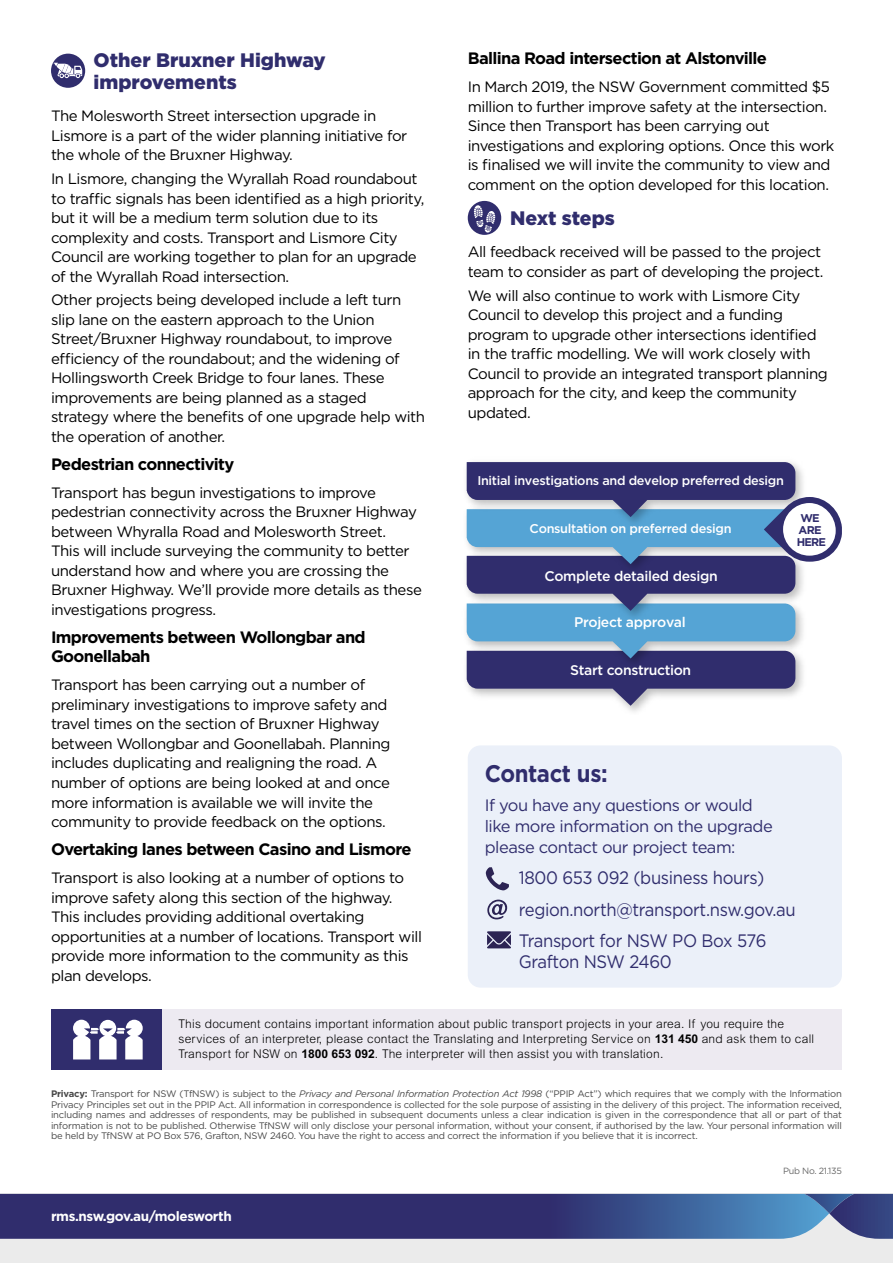
<style>
.page{position:relative;width:893px;height:1263px;background:#fff}
.page>*{position:absolute;margin:0;border:0;box-sizing:border-box;transform-origin:0 0}
.Contact_Sub{font:700 24px "Gotham";letter-spacing:-.02em;color:#302d6d;scale:.93 1}
.t1{font:900 19.5px/22.5px "Gotham";color:#302d6d}
.Contact_Bullets{font:18px/21px "Gotham";letter-spacing:-.02em;color:#302d6d;scale:.93 1}
.t2{font:700 16.5px/19.5px "Gotham";letter-spacing:-.04em;color:#000}
.Contact_Body{font:16.5px/21px "Gotham";letter-spacing:-.03em;color:#302d6d}
.t3{font:15px/19.5px "Gotham";letter-spacing:-.03em;color:#000}
.t4{font:500 13.95px "Gotham";letter-spacing:-.025em;color:#fff}
.TfNSW_Contact_Detail{font:700 13.5px "Gotham";letter-spacing:-.03em;color:#fff}
.t5{font:500 12.75px "Gotham";letter-spacing:-.025em;color:#fff}
.TRANSLATION{font:300 12px/15px "Arial MT Std";letter-spacing:.02em;color:#000}
.t6{font:700 11.25px/11.9px "Gotham";letter-spacing:-.07em;color:#302d6d;text-align:center}
.Privacy_Note{font:9.45px/10.5px "Gotham";letter-spacing:-.02em;color:#484848;text-align:justify}
.t7{font:9px "Gotham";letter-spacing:-.03em;color:#666}
.s1{font-weight:700}
.s2{font-style:italic}
</style>
<div class="page">
<div style="left:0;top:1194px;width:893px;height:69px;background:#ebebeb"></div>
<svg style="left:467px;top:462px;width:375px;height:244px;background:#7084ad"></svg>
<div style="left:783px;top:503px;width:53px;height:53px;background:#fff;border-radius:50%"></div>
<svg style="left:0;top:1194px;width:893px;height:45px;background:#39437f"></svg>
<div style="left:51px;top:1009px;width:112px;height:61px;background:#302d6d"></div>
<div style="left:163px;top:1009px;width:679px;height:61px;background:#edeaf1"></div>
<svg style="left:73px;top:1020px;width:70px;height:39px"></svg>
<div style="left:468px;top:745px;width:374px;height:242px;background:#ebf0f9;border-radius:13px"></div>
<svg style="left:486px;top:867px;width:23px;height:23px"></svg>
<svg style="left:487px;top:900px;width:21px;height:19px"></svg>
<svg style="left:487px;top:931px;width:24px;height:17px"></svg>
<div style="left:468px;top:201px;width:33px;height:34px;background:#302d6d;border-radius:50%"></div>
<svg style="left:474px;top:205px;width:21px;height:28px"></svg>
<div style="left:51px;top:54px;width:34px;height:34px;background:#302d6d;border-radius:50%"></div>
<svg style="left:54px;top:63px;width:28px;height:15px"></svg>
<h2 class="t1" style="left:94px;top:48px;width:234px">Other Bruxner Highway improvements</h2>
<p class="t3" style="left:51px;top:106px;width:358px">The Molesworth Street intersection upgrade in<br>Lismore is a part of the wider planning initiative for the whole of the Bruxner Highway.</p>
<p class="t3" style="left:51px;top:169px;width:375px">In Lismore, changing the Wyrallah Road roundabout to traffic signals has been identified as a high priority, but it will be a medium term solution due to its complexity and costs. Transport and Lismore City Council are working together to plan for an upgrade of the Wyrallah Road intersection.</p>
<p class="t3" style="left:51px;top:290px;width:376px">Other projects being developed include a left turn slip lane on the eastern approach to the Union Street/Bruxner Highway roundabout, to improve efficiency of the roundabout; and the widening of Hollingsworth Creek Bridge to four lanes. These improvements are being planned as a staged strategy where the benefits of one upgrade help with the operation of another.</p>
<p class="t2" style="left:51px;top:454px;width:185px">Pedestrian connectivity</p>
<p class="t3" style="left:51px;top:483px;width:372px">Transport has begun investigations to improve pedestrian connectivity across the Bruxner Highway between Whyralla Road and Molesworth Street.<br>This will include surveying the community to better understand how and where you are crossing the Bruxner Highway. We’ll provide more details as these investigations progress.</p>
<p class="t2" style="left:51px;top:627px;width:316px">Improvements between Wollongbar and<br>Goonellabah</p>
<p class="t3" style="left:51px;top:675px;width:341px">Transport has been carrying out a number of preliminary investigations to improve safety and travel times on the section of Bruxner Highway between Wollongbar and Goonellabah. Planning includes duplicating and realigning the road. A number of options are being looked at and once more information is available we will invite the community to provide feedback on the options.</p>
<p class="t2" style="left:51px;top:839px;width:362px">Overtaking lanes between Casino and Lismore</p>
<p class="t3" style="left:51px;top:868px;width:372px">Transport is also looking at a number of options to improve safety along this section of the highway.<br>This includes providing additional overtaking opportunities at a number of locations. Transport will provide more information to the community as this plan develops.</p>
<p class="t2" style="left:468px;top:49px;width:301px">Ballina Road intersection at Alstonville</p>
<p class="t3" style="left:468px;top:77px;width:368px">In March 2019, the NSW Government committed $5 million to further improve safety at the intersection.<br>Since then Transport has been carrying out investigations and exploring options. Once this work is finalised we will invite the community to view and comment on the option developed for this location.</p>
<h2 class="t1" style="left:510px;top:207px;width:106px">Next steps</h2>
<p class="t3" style="left:468px;top:242px;width:357px">All feedback received will be passed to the project team to consider as part of developing the project.</p>
<p class="t3" style="left:468px;top:285px;width:362px">We will also continue to work with Lismore City Council to develop this project and a funding program to upgrade other intersections identified in the traffic modelling. We will work closely with Council to provide an integrated transport planning approach for the city, and keep the community updated.</p>
<p class="t5" style="left:477px;top:472px;width:308px">Initial investigations and develop preferred design</p>
<p class="t5" style="left:530px;top:520px;width:203px">Consultation on preferred design</p>
<p class="t4" style="left:544px;top:566px;width:175px">Complete detailed design</p>
<p class="t4" style="left:574px;top:613px;width:113px">Project approval</p>
<p class="t4" style="left:570px;top:660px;width:123px">Start construction</p>
<p class="t6" style="left:797px;top:512px;width:31px">WE<br>ARE<br>HERE</p>
<p class="Contact_Sub" style="left:485px;top:757px;width:134px">Contact us:</p>
<p class="Contact_Body" style="left:485px;top:794px;width:290px">If you have any questions or would like more information on the upgrade please contact our project team:</p>
<p class="Contact_Bullets" style="left:519px;top:867px;width:266px">1800 653 092 (business hours)</p>
<p class="Contact_Bullets" style="left:519px;top:898px;width:299px">region.north@transport.nsw.gov.au</p>
<p class="Contact_Bullets" style="left:519px;top:930px;width:268px">Transport for NSW PO Box 576<br>Grafton NSW 2460</p>
<p class="TRANSLATION" style="left:178px;top:1016px;width:637px">This document contains important information about public transport projects in your area. If you require the services of an interpreter, please contact the Translating and Interpreting Service on <span class="s1">131 450</span> and ask them to call<br>Transport for NSW on <span class="s1">1800 653 092</span>. The interpreter will then assist you with translation.</p>
<p class="Privacy_Note" style="left:51px;top:1088px;width:792px"><span class="s1">Privacy:</span> Transport for NSW (TfNSW) is subject to the <span class="s2">Privacy and Personal Information Protection Act 1998</span> (“PPIP Act”) which requires that we comply with the Information Privacy Principles set out in the PPIP Act. All information in correspondence is collected for the sole purpose of assisting in the delivery of this project. The information received, including names and addresses of respondents, may be published in subsequent documents unless a clear indication is given in the correspondence that all or part of that information is not to be published. Otherwise TfNSW will only disclose your personal information, without your consent, if authorised by the law. Your personal information will be held by TfNSW at PO Box 576, Grafton, NSW 2460. You have the right to access and correct the information if you believe that it is incorrect.</p>
<p class="t7" style="left:783px;top:1165px;width:60px">Pub No. 21.135</p>
<p class="TfNSW_Contact_Detail" style="left:51px;top:1207px;width:182px">rms.nsw.gov.au/molesworth</p>
</div>
